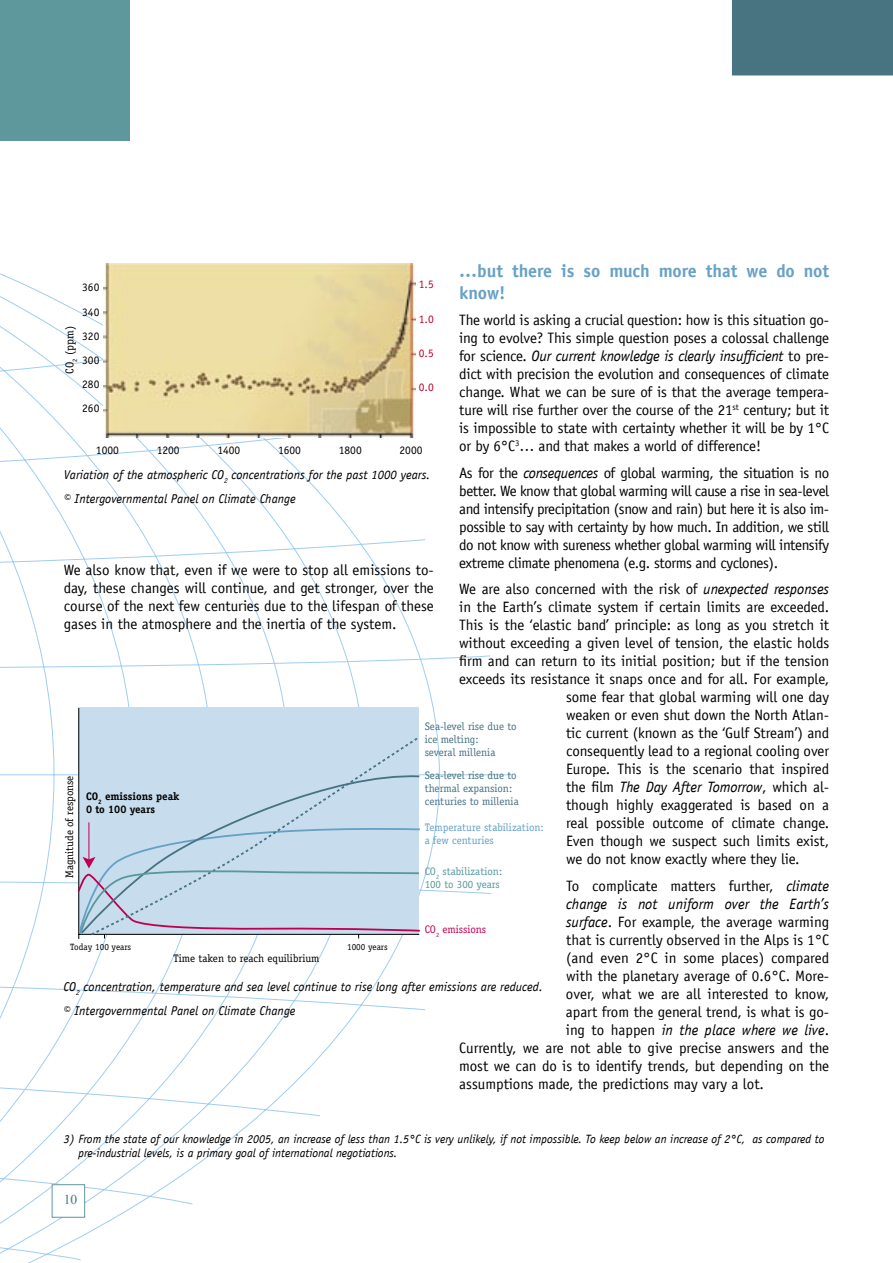
<style>
.page{position:relative;width:893px;height:1263px;background:#fff}
.page>*{position:absolute;margin:0;border:0;box-sizing:border-box;transform-origin:0 0}
.t1{font:700 18px/21.6px "Officina Sans LT";color:#67a1c6}
.t2{font:15px/18px "Officina Sans LT";letter-spacing:-.005em;color:#000;text-align:justify}
.t3{font:italic 15px "Officina Sans LT";color:#000}
.t4{font:13.5px "Times New Roman";color:#487481}
.t5{font:italic 12.75px/24.3px "Officina Sans LT";color:#000}
.t6{font:italic 12px/14.4px "Officina Sans LT";color:#000}
.t7{font:11.4px/24.2px "Officina Serif LT";color:#000;text-align:justify}
.t8{font:11.4px "Officina Serif LT";color:#be0027}
.t9{font:10.95px/13.2px "Officina Serif LT";color:#477281}
.t10{font:10.95px "Officina Serif LT";color:#000}
.t11{font:10.95px/13.2px "Officina Serif LT";color:#65a1c5}
.t12{font:10.95px/13.2px "Officina Serif LT";color:#59989c}
.t13{font:700 10.95px/13.2px "Officina Serif LT";color:#000}
.t14{font:10.95px "Officina Serif LT";color:#bf0051}
.t15{font:9.15px "Officina Serif LT";color:#000}
.s1{font-style:italic}
.s2{font-style:normal}
</style>
<div class="page">
<svg style="left:0;top:273px;width:512px;height:990px"></svg>
<div style="left:0;top:0;width:130px;height:141px;background:#5e989c"></div>
<div style="left:52px;top:1185px;width:33px;height:32px;background:#fff"></div>
<div style="left:52px;top:1184px;width:33px;height:33px;border:1px solid #5e989c"></div>
<div style="left:732px;top:0;width:161px;height:76px;background:#487481"></div>
<img style="left:104px;top:264px;width:312px;height:173px">
<div style="left:79px;top:707px;width:340px;height:227px;background:#c7dded"></div>
<hr style="left:78px;top:708px;width:1px;height:231px;background:#000">
<svg style="left:89px;top:773px;width:332px;height:53px"></svg>
<hr style="left:88px;top:822px;width:1px;height:40px;background:#bf0051">
<svg style="left:77px;top:826px;width:345px;height:112px"></svg>
<p class="t1" style="left:459px;top:260px;width:371px">…but there is so much more that we do not know!</p>
<p class="t2" style="left:459px;top:311px;width:371px">The world is asking a crucial question: how is this situation go&shy;ing to evolve? This simple question poses a colossal challenge for science. <span class="s1">Our current knowledge is clearly insufficient</span> to pre&shy;dict with precision the evolution and consequences of climate change. What we can be sure of is that the average tempera&shy;ture will rise further over the course of the 21<sup>st</sup> century; but it is impossible to state with certainty whether it will be by 1°C or by 6°C<sup>3</sup>… and that makes a world of difference!</p>
<p class="t2" style="left:459px;top:464px;width:371px">As for the <span class="s1">consequences</span> of global warming, the situation is no better. We know that global warming will cause a rise in sea-level and intensify precipitation (snow and rain) but here it is also im&shy;possible to say with certainty by how much. In addition, we still do not know with sureness whether global warming will intensify extreme climate phenomena (e.g. storms and cyclones).</p>
<p class="t2" style="left:459px;top:580px;width:371px">We are also concerned with the risk of <span class="s1">unexpected responses</span></p>
<p class="t2" style="left:459px;top:598px;width:371px">in the Earth’s climate system if certain limits are exceeded.</p>
<p class="t2" style="left:459px;top:616px;width:371px">This is the ‘elastic band’ principle: as long as you stretch it</p>
<p class="t2" style="left:459px;top:634px;width:371px">without exceeding a given level of tension, the elastic holds</p>
<p class="t2" style="left:459px;top:652px;width:371px">firm and can return to its initial position; but if the tension</p>
<p class="t2" style="left:459px;top:670px;width:371px">exceeds its resistance it snaps once and for all. For example,</p>
<p class="t2" style="left:566px;top:688px;width:265px">some fear that global warming will one day</p>
<p class="t2" style="left:566px;top:706px;width:265px">weaken or even shut down the North Atlan-</p>
<p class="t2" style="left:566px;top:724px;width:265px">tic current (known as the ‘Gulf Stream’) and</p>
<p class="t2" style="left:566px;top:742px;width:265px">consequently lead to a regional cooling over</p>
<p class="t2" style="left:566px;top:760px;width:265px">Europe. This is the scenario that inspired</p>
<p class="t3" style="left:566px;top:779px;width:265px"><span class="s2">the film</span> The Day After Tomorrow<span class="s2">, which al-</span></p>
<p class="t2" style="left:566px;top:796px;width:265px">though highly exaggerated is based on a</p>
<p class="t2" style="left:566px;top:814px;width:265px">real possible outcome of climate change.</p>
<p class="t2" style="left:566px;top:832px;width:265px">Even though we suspect such limits exist,</p>
<p class="t2" style="left:566px;top:850px;width:235px">we do not know exactly where they lie.</p>
<p class="t2" style="left:566px;top:877px;width:265px">To complicate matters further, <span class="s1">climate</span></p>
<p class="t3" style="left:566px;top:895px;width:265px">change is not uniform over the Earth’s</p>
<p class="t2" style="left:566px;top:913px;width:265px"><span class="s1">surface</span>. For example, the average warming</p>
<p class="t2" style="left:566px;top:931px;width:265px">that is currently observed in the Alps is 1°C</p>
<p class="t2" style="left:566px;top:949px;width:265px">(and even 2°C in some places) compared</p>
<p class="t2" style="left:566px;top:967px;width:265px">with the planetary average of 0.6°C. More-</p>
<p class="t2" style="left:566px;top:985px;width:265px">over, what we are all interested to know,</p>
<p class="t2" style="left:566px;top:1003px;width:265px">apart from the general trend, is what is go-</p>
<p class="t3" style="left:566px;top:1021px;width:265px"><span class="s2">ing to happen</span> in the place where we live<span class="s2">.</span></p>
<p class="t2" style="left:459px;top:1039px;width:371px">Currently, we are not able to give precise answers and the</p>
<p class="t2" style="left:459px;top:1057px;width:371px">most we can do is to identify trends, but depending on the</p>
<p class="t2" style="left:459px;top:1075px;width:306px">assumptions made, the predictions may vary a lot.</p>
<p class="t8" style="left:419px;top:278px;width:16px">1.5</p>
<p class="t7" style="left:82px;top:275px;width:19px">360<br>340<br>320<br>300<br>280<br>260</p>
<p class="t8" style="left:419px;top:312px;width:16px">1.0</p>
<p class="t7" style="left:58px;top:374px;width:49px;rotate:-90deg">CO<sub>2</sub> (ppm)</p>
<p class="t8" style="left:419px;top:346px;width:16px">0.5</p>
<p class="t8" style="left:419px;top:381px;width:16px">0.0</p>
<p class="t7" style="left:96px;top:438px;width:24px">1000</p>
<p class="t7" style="left:157px;top:438px;width:24px">1200</p>
<p class="t7" style="left:217px;top:438px;width:24px">1400</p>
<p class="t7" style="left:278px;top:438px;width:24px">1600</p>
<p class="t7" style="left:339px;top:438px;width:24px">1800</p>
<p class="t7" style="left:400px;top:438px;width:24px">2000</p>
<p class="t5" style="left:64px;top:462px;width:368px">Variation of the atmospheric CO<sub>2</sub> concentrations for the past 1000 years. © Intergovernmental Panel on Climate Change</p>
<p class="t2" style="left:64px;top:561px;width:371px">We also know that, even if we were to stop all emissions to&shy;day, these changes will continue, and get stronger, over the course of the next few centuries due to the lifespan of these gases in the atmosphere and the inertia of the system.</p>
<p class="t9" style="left:425px;top:719px;width:93px">Sea-level rise due to ice melting:<br>several millenia</p>
<p class="t9" style="left:425px;top:769px;width:96px">Sea-level rise due to thermal expansion: centuries to millenia</p>
<p class="t11" style="left:425px;top:821px;width:121px">Temperature stabilization: a few centuries</p>
<p class="t12" style="left:425px;top:865px;width:79px">CO<sub>2</sub> stabilization:<br>100 to 300 years</p>
<p class="t14" style="left:425px;top:923px;width:63px">CO<sub>2</sub> emissions</p>
<p class="t10" style="left:63px;top:878px;width:104px;rotate:-90deg">Magnitude of response</p>
<p class="t13" style="left:86px;top:789px;width:95px">CO<sub>2</sub> emissions peak<br>0 to 100 years</p>
<p class="t15" style="left:70px;top:941px;width:62px">Today 100 years</p>
<p class="t15" style="left:347px;top:941px;width:42px">1000 years</p>
<p class="t10" style="left:174px;top:952px;width:147px">Time taken to reach equilibrium</p>
<p class="t5" style="left:64px;top:974px;width:481px">CO<sub>2</sub> concentration, temperature and sea level continue to rise long after emissions are reduced. © Intergovernmental Panel on Climate Change</p>
<p class="t6" style="left:78px;top:1131px;width:748px;text-indent:-15px">3) From the state of our knowledge in 2005, an increase of less than 1.5°C is very unlikely, if not impossible. To keep below an increase of 2°C, as compared to pre-industrial levels, is a primary goal of international negotiations.</p>
<p class="t4" style="left:64px;top:1190px;width:15px">10</p>
</div>
